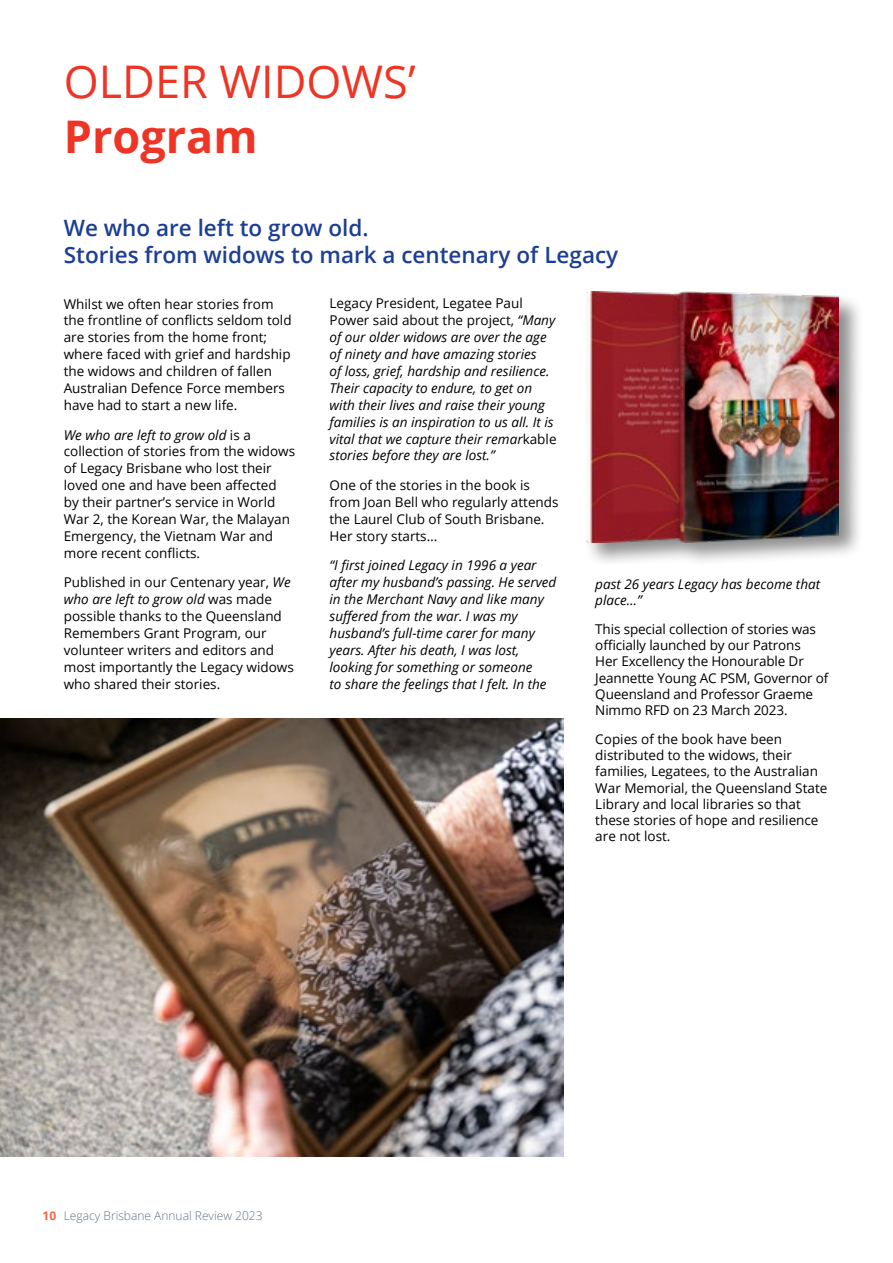
<style>
.page{position:relative;width:893px;height:1263px;background:#fff}
.page>*{position:absolute;margin:0;border:0;box-sizing:border-box;transform-origin:0 0}
.t1{font:45px "Open Sans";color:#ee3525}
.t2{font:700 45px "Open Sans";color:#ee3525}
.t3{font:600 22.5px/27px "Open Sans";color:#1c3e94}
.t4{font:13.5px/17px "Open Sans";color:#000}
.t5{font:italic 13.5px/17px "Open Sans";color:#000}
.t6{font:300 12px "Open Sans";color:#607384}
.s1{font-style:italic}
.s2{font-style:normal}
.s3{font-weight:700;color:#f26544}
</style>
<div class="page">
<img style="left:0;top:719px;width:563px;height:438px">
<div style="left:584px;top:289px;width:280px;height:279px;background:#000;opacity:.45"></div>
<img style="left:586px;top:291px;width:252px;height:251px">
<h1 class="t1" style="left:64px;top:51px;width:353px">OLDER WIDOWS’</h1>
<h1 class="t2" style="left:64px;top:104px;width:195px">Program</h1>
<h2 class="t3" style="left:64px;top:214px;width:556px">We who are left to grow old.<br>Stories from widows to mark a centenary of Legacy</h2>
<p class="t4" style="left:64px;top:295px;width:229px">Whilst we often hear stories from the frontline of conflicts seldom told are stories from the home front; where faced with grief and hardship the widows and children of fallen Australian Defence Force members have had to start a new life.</p>
<p class="t4" style="left:64px;top:426px;width:233px"><span class="s1">We who are left to grow old</span> is a collection of stories from the widows of Legacy Brisbane who lost their loved one and have been affected by their partner’s service in World<br>War 2, the Korean War, the Malayan<br>Emergency, the Vietnam War and more recent conflicts.</p>
<p class="t4" style="left:64px;top:574px;width:232px">Published in our Centenary year, <span class="s1">We who are left to grow old</span> was made possible thanks to the Queensland<br>Remembers Grant Program, our volunteer writers and editors and most importantly the Legacy widows who shared their stories.</p>
<p class="t5" style="left:330px;top:295px;width:229px"><span class="s2">Legacy President, Legatee Paul Power said about the project,</span> “Many of our older widows are over the age of ninety and have amazing stories<br>of loss, grief, hardship and resilience.<br>Their capacity to endure, to get on with their lives and raise their young families is an inspiration to us all. It is vital that we capture their remar<span class="s2">kable </span>stories before they are lost.”</p>
<p class="t4" style="left:330px;top:476px;width:231px">One of the stories in the book is from Joan Bell who regularly attends the Laurel Club of South Brisbane.<br>Her story starts…</p>
<p class="t5" style="left:330px;top:557px;width:228px">“I first joined Legacy in 1996 a year after my husband’s passing. He served in the Merchant Navy and like many suffered from the war. I was my husband’s full-time carer for many years. After his death, I was lost, looking for something or someone<br>to share the feelings that I felt. In the</p>
<p class="t5" style="left:595px;top:575px;width:226px;line-height:16.2px">past 26 years Legacy has become that place…”</p>
<p class="t4" style="left:595px;top:621px;width:235px;line-height:16.2px">This special collection of stories was officially launched by our Patrons<br>Her Excellency the Honourable Dr Jeannette Young AC PSM, Governor of Queensland and Professor Graeme Nimmo RFD on 23 March 2023.</p>
<p class="t4" style="left:595px;top:731px;width:233px;line-height:16.2px">Copies of the book have been distributed to the widows, their families, Legatees, to the Australian<br>War Memorial, the Queensland State<br>Library and local libraries so that these stories of hope and resilience are not lost.</p>
<p class="t6" style="left:43px;top:1208px;width:222px"><span class="s3">10</span> Legacy Brisbane Annual Review 2023</p>
</div>
